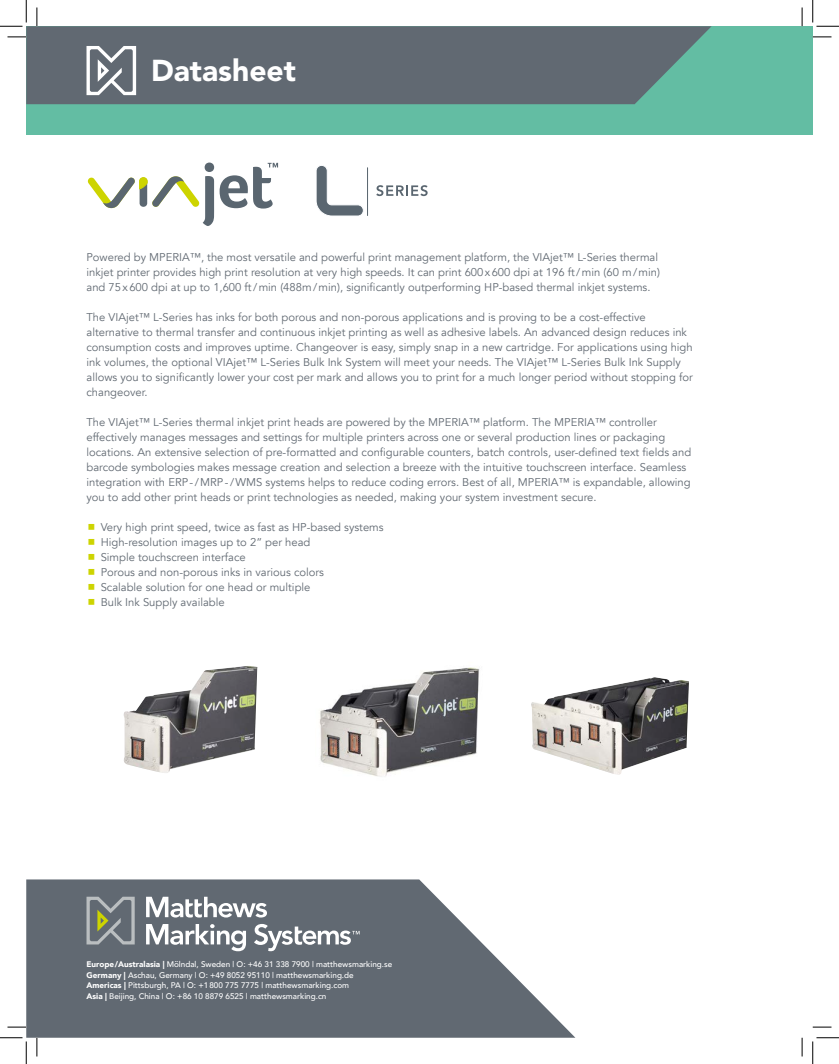
<style>
.page{position:relative;width:839px;height:1064px;background:#fff}
.page>*{position:absolute;margin:0;border:0;box-sizing:border-box;transform-origin:0 0}
.t1{font:900 30px "Avenir LT Std";color:#fff}
.Mengentext{font:11.25px/15px "Avenir";color:#616972}
.t2{font:500 8.12px/10.6px "Avenir";color:#fff}
.s1{font-weight:900}
</style>
<div class="page">
<div style="left:26px;top:26px;width:787px;height:108px;background:#63bda3"></div>
<svg style="left:26px;top:26px;width:685px;height:78px;background:#616e75"></svg>
<svg style="left:86px;top:46px;width:50px;height:49px;background:#979ca2"></svg>
<svg style="left:26px;top:879px;width:549px;height:159px;fill:#616972"></svg>
<svg style="left:86px;top:897px;width:49px;height:47px;background:#808783"></svg>
<svg style="left:146px;top:897px;width:121px;height:20px"></svg>
<svg style="left:146px;top:924px;width:100px;height:27px"></svg>
<svg style="left:254px;top:924px;width:106px;height:27px"></svg>
<svg style="left:88px;top:163px;width:126px;height:63px"></svg>
<svg style="left:220px;top:163px;width:58px;height:46px"></svg>
<svg style="left:376px;top:185px;width:52px;height:11px"></svg>
<hr style="left:367px;top:168px;width:1px;height:47px;background:#5a6670">
<svg style="left:316px;top:165px;width:48px;height:51px"></svg>
<img style="left:123px;top:666px;width:135px;height:107px">
<img style="left:531px;top:677px;width:158px;height:98px">
<img style="left:319px;top:667px;width:161px;height:110px">
<svg style="left:8px;top:36px;width:18px;height:2px"></svg>
<svg style="left:813px;top:36px;width:18px;height:2px"></svg>
<svg style="left:8px;top:1026px;width:18px;height:2px"></svg>
<svg style="left:813px;top:1026px;width:18px;height:2px"></svg>
<svg style="left:36px;top:8px;width:2px;height:18px"></svg>
<svg style="left:36px;top:1038px;width:2px;height:18px"></svg>
<svg style="left:801px;top:8px;width:2px;height:18px"></svg>
<svg style="left:801px;top:1038px;width:2px;height:18px"></svg>
<svg style="left:0;top:0;width:27px;height:27px"></svg>
<svg style="left:0;top:1037px;width:27px;height:27px"></svg>
<svg style="left:812px;top:0;width:27px;height:27px"></svg>
<svg style="left:812px;top:1037px;width:27px;height:27px"></svg>
<h1 class="t1" style="left:151px;top:52px;width:146px">Datasheet</h1>
<p class="Mengentext" style="left:86px;top:250px;width:573px">Powered by MPERIA™, the most versatile and powerful print management platform, the VIAjet™ L-Series thermal</p>
<p class="Mengentext" style="left:86px;top:265px;width:575px">inkjet printer provides high print resolution at very high speeds. It can print 600x600 dpi at 196 ft/min (60 m/min)</p>
<p class="Mengentext" style="left:86px;top:280px;width:565px">and 75x600 dpi at up to 1,600 ft/min (488m/min), significantly outperforming HP-based thermal inkjet systems.</p>
<p class="Mengentext" style="left:86px;top:310px;width:561px">The VIAjet™ L-Series has inks for both porous and non-porous applications and is proving to be a cost-effective</p>
<p class="Mengentext" style="left:86px;top:325px;width:608px">alternative to thermal transfer and continuous inkjet printing as well as adhesive labels. An advanced design reduces ink consumption costs and improves uptime. Changeover is easy, simply snap in a new cartridge. For applications using high ink volumes, the optional VIAjet™ L-Series Bulk Ink System will meet your needs. The VIAjet™ L-Series Bulk Ink Supply allows you to significantly lower your cost per mark and allows you to print for a much longer period without stopping for changeover.</p>
<p class="Mengentext" style="left:86px;top:415px;width:572px">The VIAjet™ L-Series thermal inkjet print heads are powered by the MPERIA™ platform. The MPERIA™ controller</p>
<p class="Mengentext" style="left:86px;top:430px;width:606px">effectively manages messages and settings for multiple printers across one or several production lines or packaging locations. An extensive selection of pre-formatted and configurable counters, batch controls, user-defined text fields and barcode symbologies makes message creation and selection a breeze with the intuitive touchscreen interface. Seamless integration with ERP-/MRP-/WMS systems helps to reduce coding errors. Best of all, MPERIA™ is expandable, allowing you to add other print heads or print technologies as needed, making your system investment secure.</p>
<p class="Mengentext" style="left:101px;top:520px;width:284px">Very high print speed, twice as fast as HP-based systems</p>
<p class="Mengentext" style="left:101px;top:535px;width:211px">High-resolution images up to 2” per head</p>
<p class="Mengentext" style="left:101px;top:550px;width:147px">Simple touchscreen interface</p>
<p class="Mengentext" style="left:101px;top:565px;width:225px">Porous and non-porous inks in various colors</p>
<p class="Mengentext" style="left:101px;top:580px;width:211px">Scalable solution for one head or multiple</p>
<p class="Mengentext" style="left:101px;top:595px;width:126px">Bulk Ink Supply available</p>
<p class="t2" style="left:86px;top:958px;width:307px"><span class="s1">Europe/Australasia |</span> Mölndal, Sweden | O: +46 31 338 7900 | matthewsmarking.se <span class="s1">Germany |</span> Aschau, Germany | O: +49 8052 95110 | matthewsmarking.de<br><span class="s1">Americas |</span> Pittsburgh, PA | O: +1800 775 7775 | matthewsmarking.com<br><span class="s1">Asia |</span> Beijing, China | O: +86 10 8879 6525 | matthewsmarking.cn</p>
</div>
